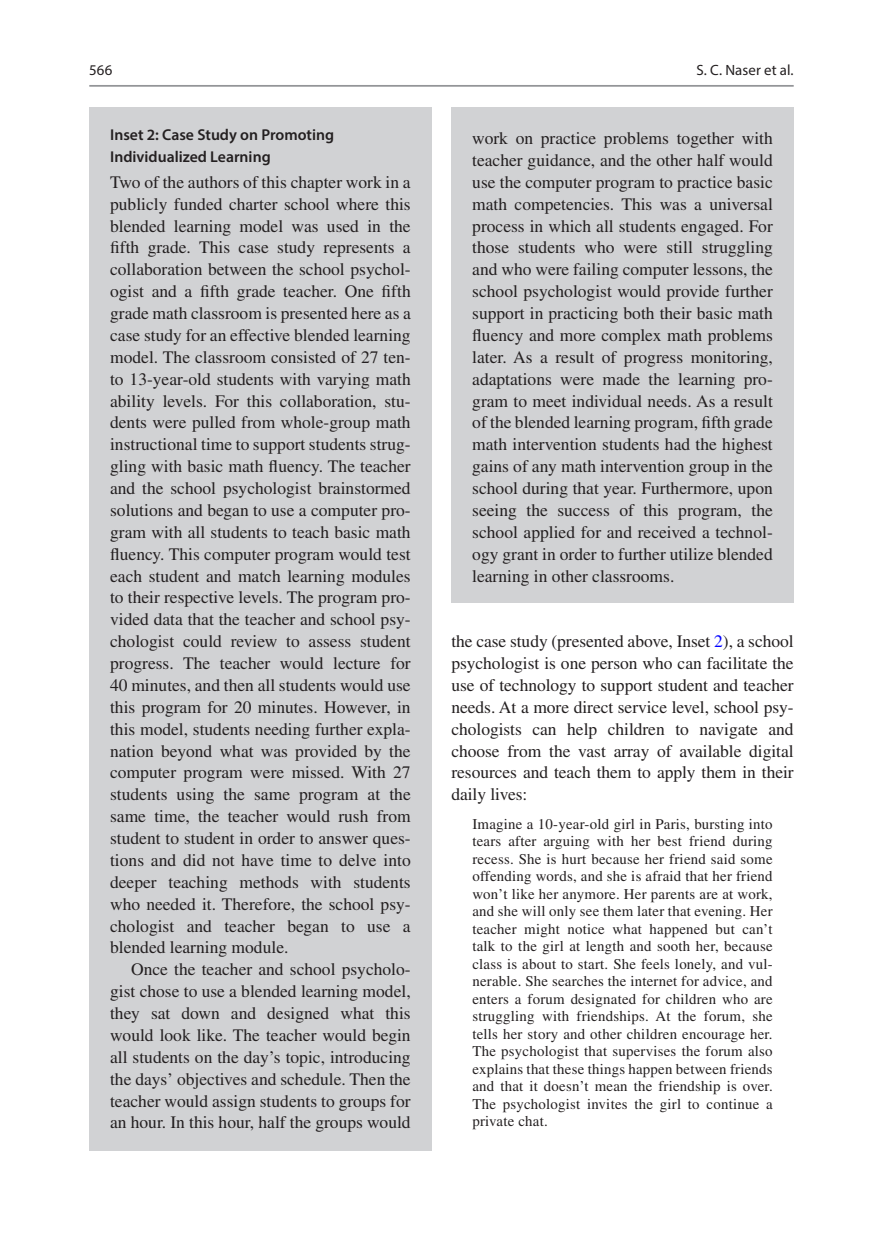
<style>
.page{position:relative;width:883px;height:1260px;background:#fff}
.page>*{position:absolute;margin:0;border:0;box-sizing:border-box;transform-origin:0 0}
.Text_flush{font:17.5px/21.9px "Times LT Std";letter-spacing:-.005em;color:#231f20;text-align:justify}
.Text{font:17.5px/21.9px "Times LT Std";color:#231f20;text-align:justify}
.B_1hd_Overview{font:600 15.75px/21.9px "Myriad Pro";color:#231f20}
.t1{font:14.88px/17.5px "Times LT Std";letter-spacing:.015em;color:#231f20;text-align:justify}
.t2{font:14.88px "Myriad Pro";letter-spacing:.01em;color:#231f20}
.s1{color:#00f}
</style>
<div class="page">
<div style="left:89px;top:107px;width:343px;height:1043px;background:#d1d2d4"></div>
<div style="left:451px;top:107px;width:343px;height:495px;background:#d1d2d4"></div>
<hr style="left:89px;top:85px;width:705px;height:2px;background:#939598">
<p class="t2" style="left:89px;top:61px;width:25px">566</p>
<p class="B_1hd_Overview" style="left:110px;top:123px;width:226px">Inset 2: Case Study on Promoting<br>Individualized Learning</p>
<p class="Text_flush" style="left:110px;top:171px;width:302px">Two of the authors of this chapter work in a publicly funded charter school where this blended learning model was used in the fifth grade. This case study represents a collaboration between the school psychol&shy;ogist and a fifth grade teacher. One fifth grade math classroom is presented here as a case study for an effective blended learning model. The classroom consisted of 27 ten&shy;to 13-year-old students with varying math ability levels. For this collaboration, stu&shy;dents were pulled from whole-group math instructional time to support students strug&shy;gling with basic math fluency. The teacher and the school psychologist brainstormed solutions and began to use a computer pro&shy;gram with all students to teach basic math fluency. This computer program would test each student and match learning modules to their respective levels. The program pro&shy;vided data that the teacher and school psy&shy;chologist could review to assess student progress. The teacher would lecture for 40 minutes, and then all students would use this program for 20 minutes. However, in this model, students needing further expla&shy;nation beyond what was provided by the computer program were missed. With 27 students using the same program at the same time, the teacher would rush from student to student in order to answer ques&shy;tions and did not have time to delve into deeper teaching methods with students who needed it. Therefore, the school psy&shy;chologist and teacher began to use a blended learning module.</p>
<p class="Text" style="left:110px;top:958px;width:302px;text-indent:21px">Once the teacher and school psycholo&shy;gist chose to use a blended learning model, they sat down and designed what this would look like. The teacher would begin all students on the day’s topic, introducing the days’ objectives and schedule. Then the teacher would assign students to groups for an hour. In this hour, half the groups would</p>
<p class="t2" style="left:696px;top:61px;width:99px">S. C. Naser et al.</p>
<p class="Text" style="left:472px;top:127px;width:302px">work on practice problems together with teacher guidance, and the other half would use the computer program to practice basic math competencies. This was a universal process in which all students engaged. For those students who were still struggling and who were failing computer lessons, the school psychologist would provide further support in practicing both their basic math fluency and more complex math problems later. As a result of progress monitoring, adaptations were made the learning pro&shy;gram to meet individual needs. As a result of the blended learning program, fifth grade math intervention students had the highest gains of any math intervention group in the school during that year. Furthermore, upon seeing the success of this program, the school applied for and received a technol&shy;ogy grant in order to further utilize blended learning in other classrooms.</p>
<p class="Text_flush" style="left:451px;top:630px;width:344px">the case study (presented above, Inset <span class="s1">2</span>), a school psychologist is one person who can facilitate the use of technology to support student and teacher needs. At a more direct service level, school psy&shy;chologists can help children to navigate and choose from the vast array of available digital resources and teach them to apply them in their daily lives:</p>
<p class="t1" style="left:472px;top:815px;width:302px">Imagine a 10-year-old girl in Paris, bursting into tears after arguing with her best friend during recess. She is hurt because her friend said some offending words, and she is afraid that her friend won’t like her anymore. Her parents are at work, and she will only see them later that evening. Her teacher might notice what happened but can’t talk to the girl at length and sooth her, because class is about to start. She feels lonely, and vul&shy;nerable. She searches the internet for advice, and enters a forum designated for children who are struggling with friendships. At the forum, she tells her story and other children encourage her.<br>The psychologist that supervises the forum also explains that these things happen between friends and that it doesn’t mean the friendship is over.<br>The psychologist invites the girl to continue a private chat.</p>
</div>
